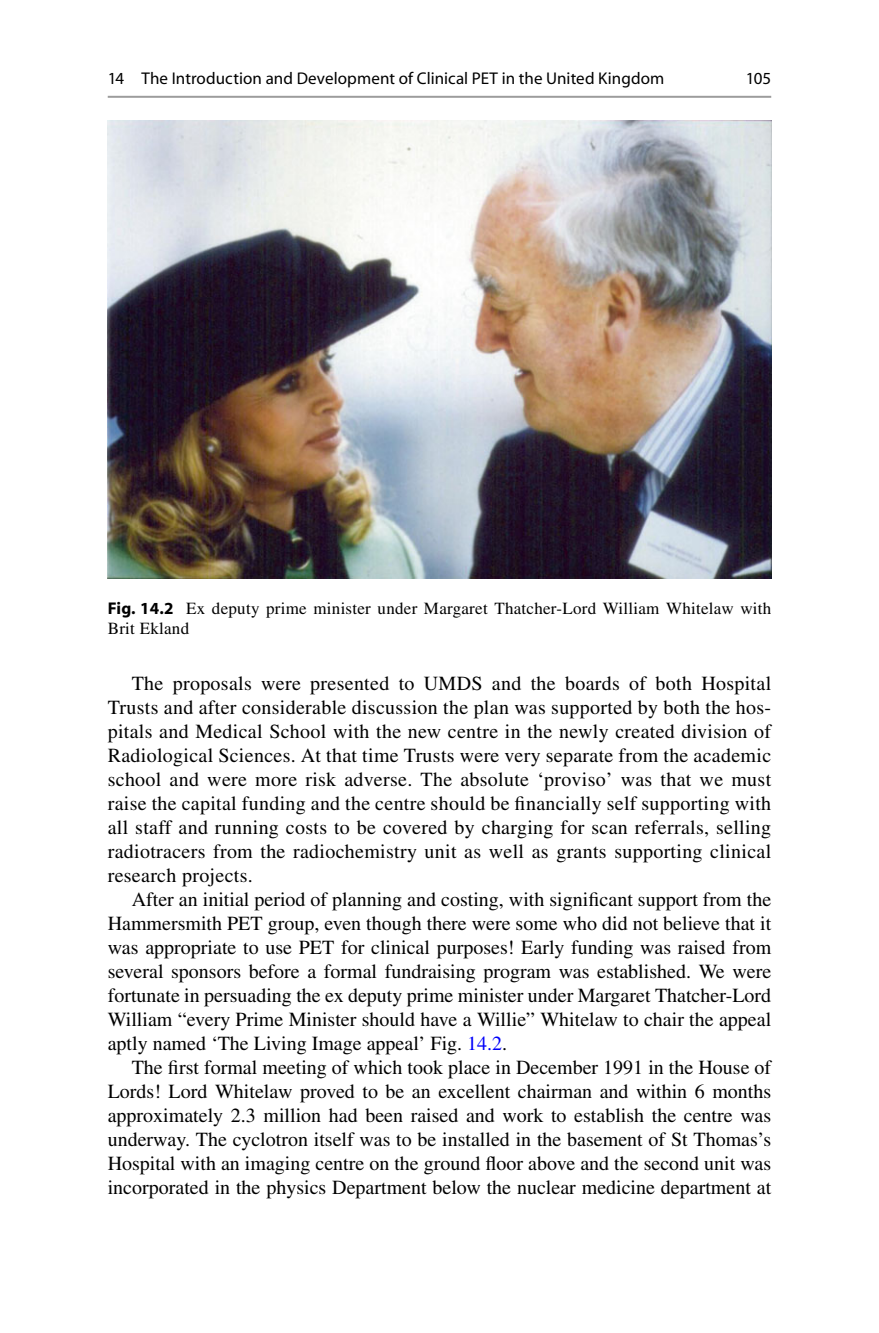
<style>
.page{position:relative;width:879px;height:1333px;background:#fff}
.page>*{position:absolute;margin:0;border:0;box-sizing:border-box;transform-origin:0 0}
.t1{font:20px/24px "Sqqbdn Ykrsxp Times";color:#000;text-align:justify}
.t2{font:17px/20px "Sqqbdn Ykrsxp Times";letter-spacing:.015em;color:#000}
.t3{font:17px "Tbxdgn Bbfxvd Myriad";letter-spacing:.005em;color:#000}
.s1{font-family:"Jpvmhk Kqgcfk Myriad";font-weight:700}
.s2{color:#0000fa}
</style>
<div class="page">
<img style="left:108px;top:121px;width:663px;height:457px">
<hr style="left:108px;top:96px;width:663px;height:2px;background:#9c9c9c">
<p class="t3" style="left:108px;top:72px;width:558px">14 The Introduction and Development of Clinical PET in the United Kingdom</p>
<p class="t3" style="left:746px;top:72px;width:27px">105</p>
<p class="t2" style="left:108px;top:600px;width:665px"><span class="s1">Fig. 14.2</span> Ex deputy prime minister under Margaret Thatcher-Lord William Whitelaw with<br>Brit Ekland</p>
<p class="t1" style="left:108px;top:672px;width:665px;text-indent:24px">The proposals were presented to UMDS and the boards of both Hospital Trusts and after considerable discussion the plan was supported by both the hos&shy;pitals and Medical School with the new centre in the newly created division of Radiological Sciences. At that time Trusts were very separate from the academic school and were more risk adverse. The absolute ‘proviso’ was that we must raise the capital funding and the centre should be financially self supporting with all staff and running costs to be covered by charging for scan referrals, selling radiotracers from the radiochemistry unit as well as grants supporting clinical research projects.</p>
<p class="t1" style="left:108px;top:888px;width:665px;text-indent:24px">After an initial period of planning and costing, with significant support from the Hammersmith PET group, even though there were some who did not believe that it was appropriate to use PET for clinical purposes! Early funding was raised from several sponsors before a formal fundraising program was established. We were fortunate in persuading the ex deputy prime minister under Margaret Thatcher-Lord William “every Prime Minister should have a Willie” Whitelaw to chair the appeal aptly named ‘The Living Image appeal’ Fig. <span class="s2">14.2</span> .</p>
<p class="t1" style="left:108px;top:1056px;width:665px;text-indent:24px">The first formal meeting of which took place in December 1991 in the House of Lords! Lord Whitelaw proved to be an excellent chairman and within 6 months approximately 2.3 million had been raised and work to establish the centre was underway. The cyclotron itself was to be installed in the basement of St Thomas’s Hospital with an imaging centre on the ground floor above and the second unit was incorporated in the physics Department below the nuclear medicine department at</p>
</div>
